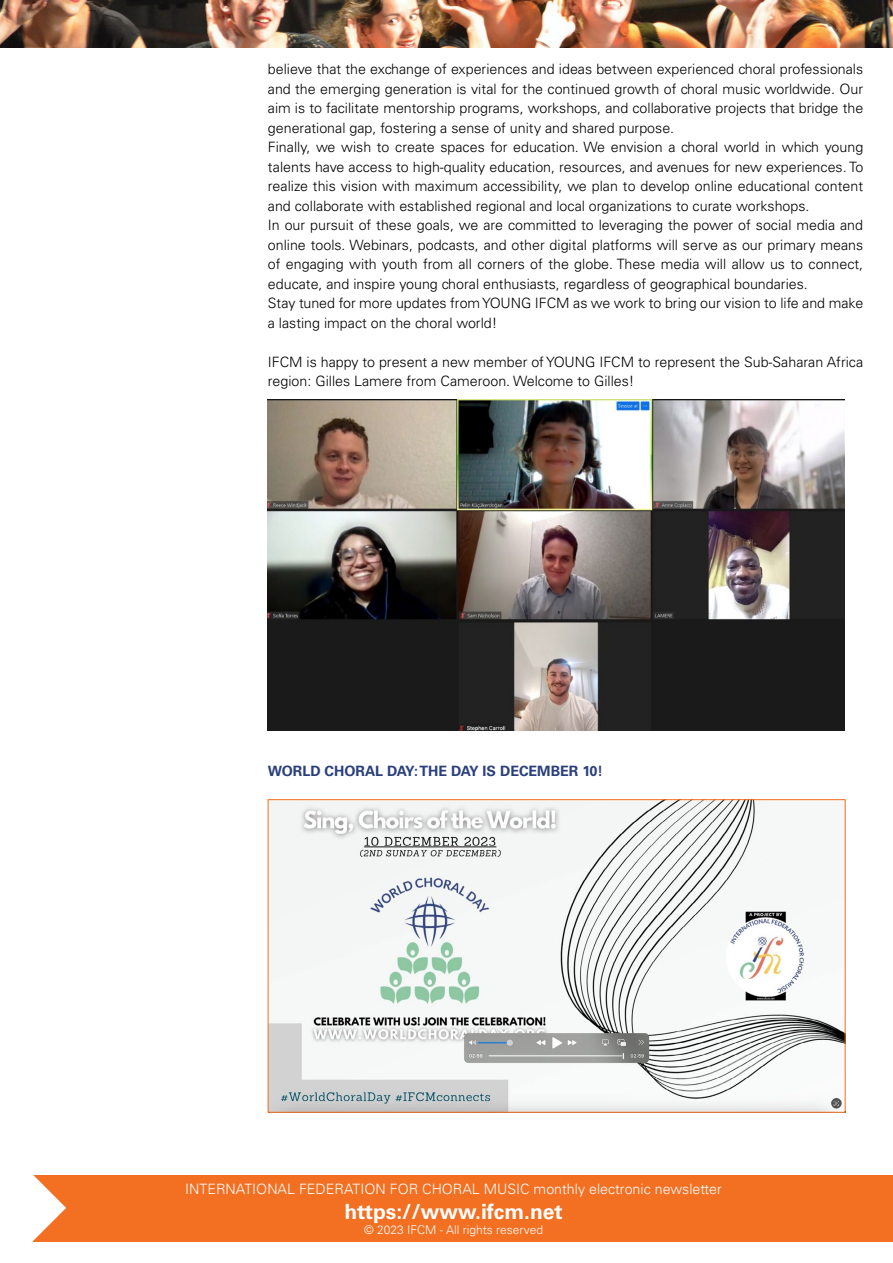
<style>
.page{position:relative;width:893px;height:1263px;background:#fff}
.page>*{position:absolute;margin:0;border:0;box-sizing:border-box;transform-origin:0 0}
.t1{font:700 21px "Univers LT Std";color:#fff}
.t2{font:300 14.25px/19.5px "Univers LT Std";color:#000}
.t3{font:300 14.25px "Univers LT Std";color:#fff}
.t4{font:700 14.25px "Univers LT Std";color:#2a3f7c}
.t5{font:300 12px "Univers LT Std";color:#fff}
</style>
<div class="page">
<div style="left:33px;top:1176px;width:860px;height:66px;background:#f36f21"></div>
<svg style="left:33px;top:1175px;width:33px;height:66px"></svg>
<img style="left:268px;top:400px;width:577px;height:330px">
<img style="left:0;top:0;width:893px;height:48px">
<img style="left:270px;top:801px;width:573px;height:309px">
<p class="t2" style="left:268px;top:59px;width:597px">believe that the exchange of experiences and ideas between experienced choral professionals and the emerging generation is vital for the continued growth of choral music worldwide. Our aim is to facilitate mentorship programs, workshops, and collaborative projects that bridge the generational gap, fostering a sense of unity and shared purpose.<br>Finally, we wish to create spaces for education. We envision a choral world in which young talents have access to high-quality education, resources, and avenues for new experiences. To realize this vision with maximum accessibility, we plan to develop online educational content and collaborate with established regional and local organizations to curate workshops.<br>In our pursuit of these goals, we are committed to leveraging the power of social media and online tools. Webinars, podcasts, and other digital platforms will serve as our primary means of engaging with youth from all corners of the globe. These media will allow us to connect, educate, and inspire young choral enthusiasts, regardless of geographical boundaries.<br>Stay tuned for more updates from YOUNG IFCM as we work to bring our vision to life and make a lasting impact on the choral world!</p>
<p class="t2" style="left:268px;top:352px;width:597px">IFCM is happy to present a new member of YOUNG IFCM to represent the Sub-Saharan Africa region: Gilles Lamere from Cameroon. Welcome to Gilles!</p>
<p class="t4" style="left:268px;top:763px;width:337px">WORLD CHORAL DAY: THE DAY IS DECEMBER 10!</p>
<p class="t3" style="left:185px;top:1180px;width:538px">INTERNATIONAL FEDERATION FOR CHORAL MUSIC monthly electronic newsletter</p>
<h1 class="t1" style="left:344px;top:1200px;width:220px">https://www.ifcm.net</h1>
<p class="t5" style="left:364px;top:1222px;width:180px">© 2023 IFCM - All rights reserved</p>
</div>
